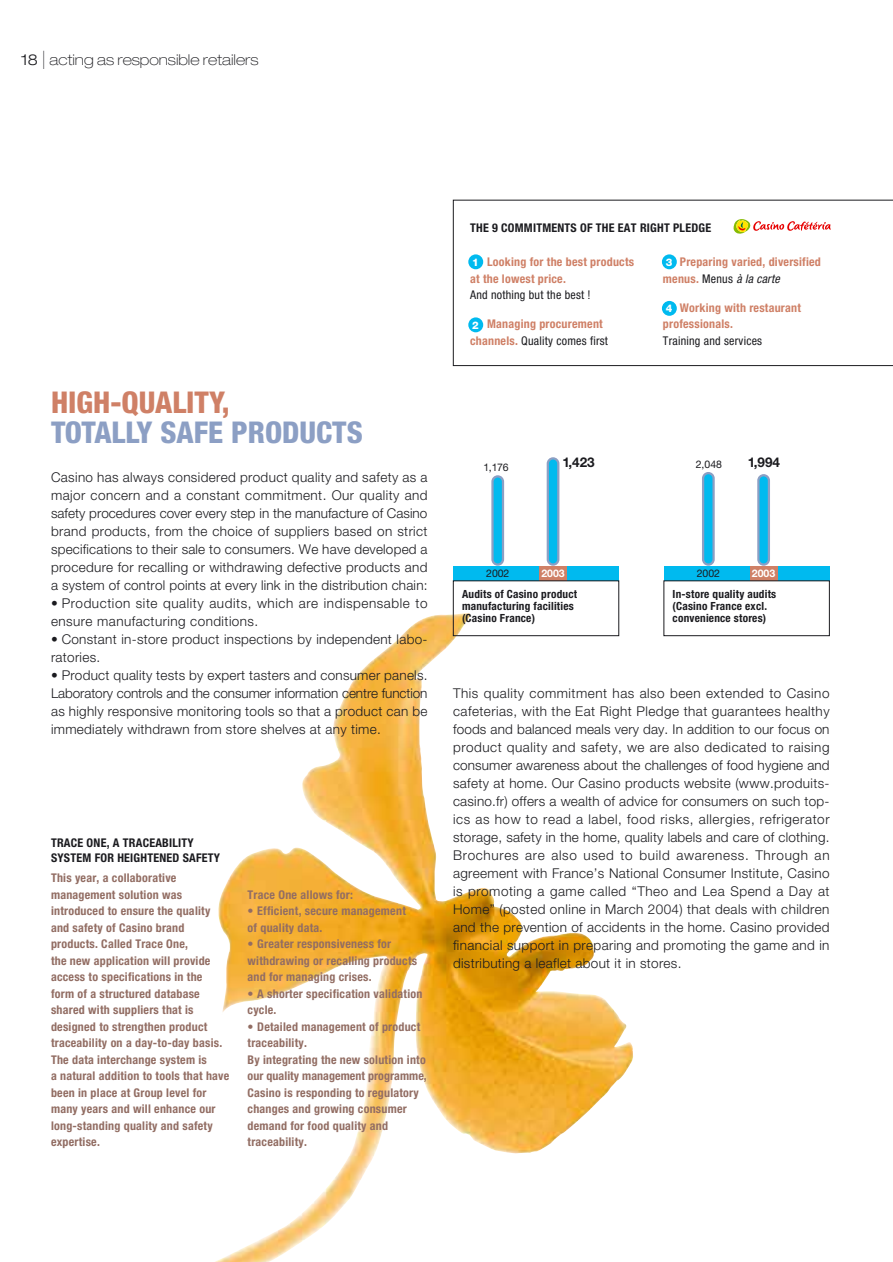
<style>
.page{position:relative;width:893px;height:1262px;background:#fff}
.page>*{position:absolute;margin:0;border:0;box-sizing:border-box;transform-origin:0 0}
.t1{font:800 condensed 30px "Helvetica Neue";color:#8c9fc4}
.t2{font:800 condensed 30px "Helvetica Neue";color:#cf8066}
.t3{font:100 expanded 15px "Helvetica Neue";color:#1b1b1f}
.t4{font:300 13.5px/18px "Helvetica Neue";letter-spacing:.02em;color:#1b1b1f;text-align:justify}
.t5{font:300 13.5px/18px "Helvetica Neue";letter-spacing:.04em;color:#1b1b1f}
.t6{font:700 13.5px "Helvetica Neue";color:#1b1b1f}
.t7{font:700 condensed 12px/16.5px "Helvetica Neue";letter-spacing:.02em;color:#926d63}
.t8{font:700 condensed 12px/16.5px "Helvetica Neue";letter-spacing:.02em;color:#cf8066}
.t9{font:700 condensed 12px/15px "Helvetica Neue";letter-spacing:.02em;color:#1b1b1f}
.t10{font:condensed 12px "Helvetica Neue";letter-spacing:.02em;color:#1b1b1f}
.t11{font:700 condensed 11.25px/12px "Helvetica Neue";letter-spacing:.02em;color:#1b1b1f}
.t12{font:10.5px "Helvetica Neue";color:#1b1b1f}
.t13{font:700 10.5px "Helvetica Neue";color:#fff}
.t14{font:800 10.5px "Helvetica Neue";color:#fff}
.s1{font-weight:300}
.s2{font-weight:900;font-size:25.5px}
.s3{font-weight:400;color:#1b1b1f}
.s4{font-weight:400;font-style:italic;color:#1b1b1f}
</style>
<div class="page">
<img style="left:215px;top:612px;width:418px;height:650px">
<svg style="left:453px;top:200px;width:439px;height:166px"></svg>
<div style="left:468px;top:254px;width:15px;height:15px;background:#00baef;border-radius:50%"></div>
<div style="left:468px;top:317px;width:15px;height:15px;background:#00baef;border-radius:50%"></div>
<div style="left:662px;top:254px;width:14px;height:15px;background:#00baef;border-radius:50%"></div>
<div style="left:662px;top:301px;width:14px;height:15px;background:#00baef;border-radius:50%"></div>
<div style="left:453px;top:566px;width:166px;height:14px;background:#00baef"></div>
<div style="left:539px;top:566px;width:28px;height:14px;background:#cf8066"></div>
<svg style="left:546px;top:457px;width:13px;height:109px"></svg>
<svg style="left:491px;top:475px;width:13px;height:91px"></svg>
<div style="left:453px;top:580px;width:166px;height:56px;border:1px solid #1b1b1f"></div>
<div style="left:663px;top:566px;width:166px;height:14px;background:#00baef"></div>
<div style="left:749px;top:566px;width:28px;height:14px;background:#cf8066"></div>
<svg style="left:757px;top:474px;width:13px;height:92px"></svg>
<svg style="left:702px;top:472px;width:12px;height:94px"></svg>
<div style="left:663px;top:580px;width:166px;height:56px;border:1px solid #1b1b1f"></div>
<svg style="left:733px;top:219px;width:98px;height:16px"></svg>
<p class="t3" style="left:21px;top:54px;width:239px"><span class="s1">18</span> <span class="s2">I</span> acting as responsible retailers</p>
<h1 class="t2" style="left:51px;top:391px;width:180px">HIGH-QUALITY,</h1>
<h1 class="t1" style="left:51px;top:421px;width:313px">TOTALLY SAFE PRODUCTS</h1>
<p class="t4" style="left:51px;top:469px;width:378px">Casino has always considered product quality and safety as a major concern and a constant commitment. Our quality and safety procedures cover every step in the manufacture of Casino brand products, from the choice of suppliers based on strict specifications to their sale to consumers. We have developed a procedure for recalling or withdrawing defective products and a system of control points at every link in the distribution chain:</p>
<p class="t5" style="left:51px;top:595px;width:378px">• Production site quality audits, which are indispensable to ensure manufacturing conditions.</p>
<p class="t4" style="left:51px;top:631px;width:378px">• Constant in-store product inspections by independent labo&shy;ratories.</p>
<p class="t4" style="left:51px;top:667px;width:378px">• Product quality tests by expert tasters and consumer panels.<br>Laboratory controls and the consumer information centre function as highly responsive monitoring tools so that a product can be immediately withdrawn from store shelves at any time.</p>
<p class="t9" style="left:51px;top:835px;width:171px">TRACE ONE, A TRACEABILITY<br>SYSTEM FOR HEIGHTENED SAFETY</p>
<p class="t7" style="left:51px;top:870px;width:180px">This year, a collaborative management solution was introduced to ensure the quality and safety of Casino brand products. Called Trace One,<br>the new application will provide access to specifications in the<br>form of a structured database shared with suppliers that is designed to strengthen product traceability on a day-to-day basis.<br>The data interchange system is<br>a natural addition to tools that have been in place at Group level for many years and will enhance our long-standing quality and safety expertise.</p>
<p class="t7" style="left:247px;top:887px;width:107px">Trace One allows for:</p>
<p class="t7" style="left:247px;top:903px;width:160px">• Efficient, secure management of quality data.</p>
<p class="t7" style="left:247px;top:936px;width:171px">• Greater responsiveness for withdrawing or recalling products and for managing crises.</p>
<p class="t7" style="left:247px;top:986px;width:176px">• A shorter specification validation cycle.</p>
<p class="t7" style="left:247px;top:1019px;width:181px">• Detailed management of product traceability.<br>By integrating the new solution into our quality management programme,<br>Casino is responding to regulatory changes and growing consumer demand for food quality and traceability.</p>
<p class="t9" style="left:470px;top:221px;width:242px">THE 9 COMMITMENTS OF THE EAT RIGHT PLEDGE</p>
<p class="t8" style="left:470px;top:254px;width:165px;text-indent:17px">Looking for the best products at the lowest price.</p>
<p class="t10" style="left:470px;top:290px;width:122px">And nothing but the best !</p>
<p class="t8" style="left:470px;top:317px;width:139px;text-indent:17px">Managing procurement channels. <span class="s3">Quality comes first</span></p>
<p class="t14" style="left:472px;top:258px;width:8px">1</p>
<p class="t14" style="left:472px;top:321px;width:8px">2</p>
<p class="t8" style="left:663px;top:254px;width:159px;text-indent:17px">Preparing varied, diversified menus. <span class="s3">Menus</span> <span class="s4">à la carte</span></p>
<p class="t8" style="left:663px;top:300px;width:139px;text-indent:17px">Working with restaurant professionals.</p>
<p class="t10" style="left:663px;top:336px;width:101px">Training and services</p>
<p class="t14" style="left:665px;top:258px;width:8px">3</p>
<p class="t14" style="left:665px;top:304px;width:8px">4</p>
<p class="t12" style="left:483px;top:464px;width:27px">1,176</p>
<p class="t6" style="left:562px;top:457px;width:34px">1,423</p>
<p class="t12" style="left:486px;top:569px;width:25px">2002</p>
<p class="t13" style="left:541px;top:569px;width:25px">2003</p>
<p class="t11" style="left:462px;top:589px;width:117px">Audits of Casino product manufacturing facilities (Casino France)</p>
<p class="t12" style="left:695px;top:460px;width:28px">2,048</p>
<p class="t6" style="left:747px;top:457px;width:34px">1,994</p>
<p class="t12" style="left:696px;top:569px;width:25px">2002</p>
<p class="t13" style="left:752px;top:569px;width:25px">2003</p>
<p class="t11" style="left:672px;top:589px;width:105px">In-store quality audits (Casino France excl. convenience stores)</p>
<p class="t4" style="left:453px;top:685px;width:378px">This quality commitment has also been extended to Casino cafeterias, with the Eat Right Pledge that guarantees healthy foods and balanced meals very day. In addition to our focus on product quality and safety, we are also dedicated to raising consumer awareness about the challenges of food hygiene and safety at home. Our Casino products website (www.produits&shy;casino.fr) offers a wealth of advice for consumers on such top&shy;ics as how to read a label, food risks, allergies, refrigerator storage, safety in the home, quality labels and care of clothing.<br>Brochures are also used to build awareness. Through an agreement with France’s National Consumer Institute, Casino is promoting a game called “Theo and Lea Spend a Day at Home” (posted online in March 2004) that deals with children and the prevention of accidents in the home. Casino provided financial support in preparing and promoting the game and in distributing a leaflet about it in stores.</p>
</div>
